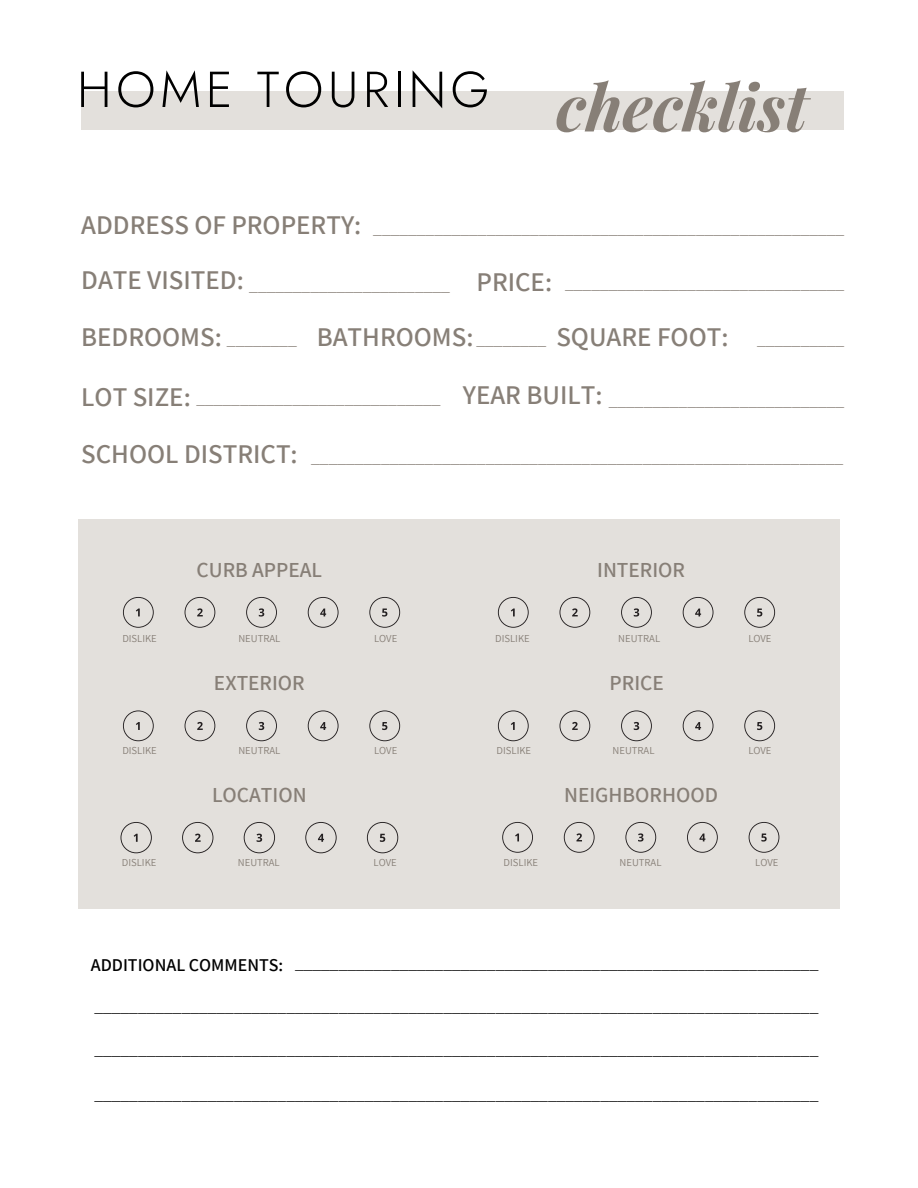
<style>
.page{position:relative;width:918px;height:1188px;background:#fff}
.page>*{position:absolute;margin:0;border:0;box-sizing:border-box;transform-origin:0 0}
.t1{font:italic 700 64.35px "Playfair Display";color:#877f77}
.t2{font:300 50.4px "Jost";letter-spacing:.09em;color:#000}
.t3{font:600 27px "Assistant";color:#877f77}
.t4{font:600 21.3px "Assistant";color:#877f77}
.t5{font:700 17.4px "Cinzel";color:#000}
.t6{font:700 17.4px "Cinzel";color:#877f77}
.t7{font:10.65px "Assistant";color:#877f77}
.s1{font-family:"Assistant";font-weight:600;font-size:27px}
.s2{font-family:"Cinzel";font-weight:700;font-size:17.4px}
.s3{font-family:"Assistant";font-weight:600;font-size:18px}
</style>
<div class="page">
<div style="left:78px;top:520px;width:762px;height:389px;background:#e3e0dc"></div>
<svg style="left:123px;top:597px;width:31px;height:31px"></svg>
<svg style="left:185px;top:597px;width:30px;height:31px"></svg>
<svg style="left:246px;top:597px;width:31px;height:31px"></svg>
<svg style="left:308px;top:597px;width:31px;height:31px"></svg>
<svg style="left:369px;top:597px;width:31px;height:31px"></svg>
<svg style="left:498px;top:597px;width:31px;height:31px"></svg>
<svg style="left:560px;top:597px;width:30px;height:31px"></svg>
<svg style="left:621px;top:597px;width:31px;height:31px"></svg>
<svg style="left:683px;top:597px;width:31px;height:31px"></svg>
<svg style="left:744px;top:597px;width:31px;height:31px"></svg>
<svg style="left:123px;top:710px;width:31px;height:31px"></svg>
<svg style="left:185px;top:710px;width:30px;height:31px"></svg>
<svg style="left:246px;top:710px;width:31px;height:31px"></svg>
<svg style="left:308px;top:710px;width:31px;height:31px"></svg>
<svg style="left:369px;top:710px;width:31px;height:31px"></svg>
<svg style="left:498px;top:710px;width:31px;height:31px"></svg>
<svg style="left:560px;top:710px;width:30px;height:31px"></svg>
<svg style="left:621px;top:710px;width:31px;height:31px"></svg>
<svg style="left:683px;top:710px;width:31px;height:31px"></svg>
<svg style="left:744px;top:710px;width:31px;height:31px"></svg>
<svg style="left:121px;top:822px;width:31px;height:31px"></svg>
<svg style="left:182px;top:822px;width:31px;height:31px"></svg>
<svg style="left:244px;top:822px;width:31px;height:31px"></svg>
<svg style="left:305px;top:822px;width:32px;height:31px"></svg>
<svg style="left:367px;top:822px;width:31px;height:31px"></svg>
<svg style="left:502px;top:822px;width:31px;height:31px"></svg>
<svg style="left:564px;top:822px;width:31px;height:31px"></svg>
<svg style="left:625px;top:822px;width:31px;height:31px"></svg>
<svg style="left:687px;top:822px;width:31px;height:31px"></svg>
<svg style="left:749px;top:822px;width:30px;height:31px"></svg>
<div style="left:81px;top:92px;width:763px;height:38px;background:#e3e0dc"></div>
<h2 class="t2" style="left:77px;top:55px;width:414px">HOME TOURING</h2>
<h1 class="t1" style="left:556px;top:62px;width:253px">checklist</h1>
<p class="t6" style="left:81px;top:217px;width:765px"><span class="s1">ADDRESS OF PROPERTY:</span> ______________________________________________________</p>
<p class="t6" style="left:81px;top:273px;width:765px"><span class="s1">DATE VISITED:</span> _______________________ <span class="s1">PRICE:</span> ________________________________</p>
<h3 class="t3" style="left:81px;top:318px;width:765px">BEDROOMS: <span class="s2">________</span> BATHROOMS: <span class="s2">________</span> SQUARE FOOT: <span class="s2">__________</span></h3>
<p class="t6" style="left:81px;top:387px;width:765px"><span class="s1">LOT SIZE:</span> ____________________________ <span class="s1">YEAR BUILT:</span> ___________________________</p>
<p class="t6" style="left:81px;top:446px;width:764px"><span class="s1">SCHOOL DISTRICT:</span> _____________________________________________________________</p>
<p class="t4" style="left:197px;top:555px;width:127px">CURB APPEAL</p>
<p class="t4" style="left:597px;top:555px;width:89px">INTERIOR</p>
<p class="t7" style="left:122px;top:631px;width:36px">DISLIKE</p>
<p class="t7" style="left:238px;top:631px;width:43px">NEUTRAL</p>
<p class="t7" style="left:374px;top:631px;width:25px">LOVE</p>
<p class="t7" style="left:495px;top:631px;width:36px">DISLIKE</p>
<p class="t7" style="left:618px;top:631px;width:43px">NEUTRAL</p>
<p class="t7" style="left:748px;top:631px;width:25px">LOVE</p>
<p class="t4" style="left:214px;top:669px;width:92px">EXTERIOR</p>
<p class="t4" style="left:610px;top:669px;width:56px">PRICE</p>
<p class="t7" style="left:122px;top:743px;width:36px">DISLIKE</p>
<p class="t7" style="left:238px;top:743px;width:43px">NEUTRAL</p>
<p class="t7" style="left:374px;top:743px;width:25px">LOVE</p>
<p class="t7" style="left:497px;top:743px;width:36px">DISLIKE</p>
<p class="t7" style="left:613px;top:743px;width:43px">NEUTRAL</p>
<p class="t7" style="left:748px;top:743px;width:25px">LOVE</p>
<p class="t4" style="left:212px;top:780px;width:96px">LOCATION</p>
<p class="t4" style="left:564px;top:780px;width:155px">NEIGHBORHOOD</p>
<p class="t7" style="left:122px;top:855px;width:36px">DISLIKE</p>
<p class="t7" style="left:238px;top:855px;width:43px">NEUTRAL</p>
<p class="t7" style="left:374px;top:855px;width:25px">LOVE</p>
<p class="t7" style="left:504px;top:855px;width:36px">DISLIKE</p>
<p class="t7" style="left:620px;top:855px;width:43px">NEUTRAL</p>
<p class="t7" style="left:755px;top:855px;width:25px">LOVE</p>
<p class="t5" style="left:91px;top:953px;width:729px"><span class="s3">ADDITIONAL COMMENTS:</span> ____________________________________________________________</p>
<p class="t5" style="left:94px;top:995px;width:725px">___________________________________________________________________________________</p>
<p class="t5" style="left:94px;top:1038px;width:725px">___________________________________________________________________________________</p>
<p class="t5" style="left:94px;top:1084px;width:725px">___________________________________________________________________________________</p>
</div>
